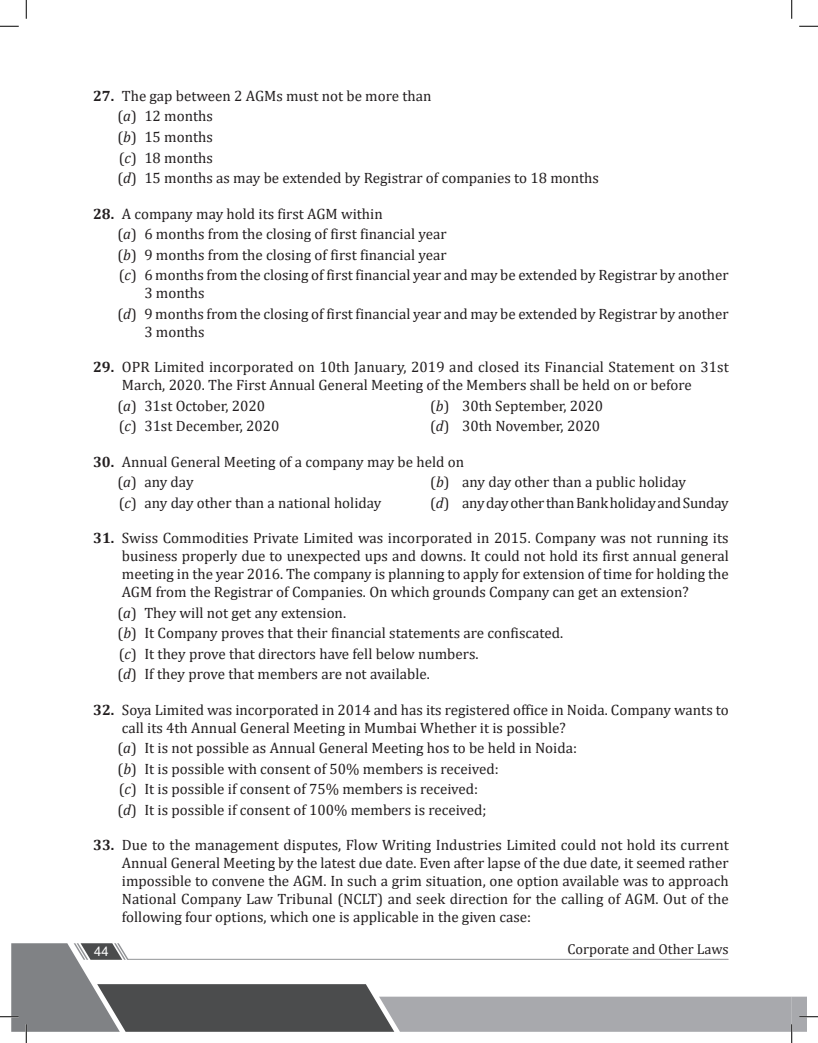
<style>
.page{position:relative;width:818px;height:1043px;background:#fff}
.page>*{position:absolute;margin:0;border:0;box-sizing:border-box;transform-origin:0 0}
.t1{font:15px/20.5px "Cambria";color:#231f20}
.t2{font:14.38px "Cambria";color:#231f20}
.t3{font:13.12px "Arial";color:#fff}
.s1{font-weight:700}
.s2{font-style:italic}
</style>
<div class="page">
<svg style="left:0;top:25px;width:19px;height:2px"></svg>
<svg style="left:799px;top:25px;width:19px;height:2px"></svg>
<svg style="left:25px;top:0;width:2px;height:19px"></svg>
<svg style="left:791px;top:0;width:1px;height:19px"></svg>
<svg style="left:0;top:943px;width:818px;height:99px"></svg>
<p class="t1" style="left:117px;top:85px;width:483px;text-indent:-24px"><span class="s1">27.</span> The gap between 2 AGMs must not be more than<br>(<span class="s2">a</span>) 12 months<br>(<span class="s2">b</span>) 15 months<br>(<span class="s2">c</span>) 18 months<br>(<span class="s2">d</span>) 15 months as may be extended by Registrar of companies to 18 months</p>
<p class="t1" style="left:117px;top:203px;width:612px;text-indent:-24px"><span class="s1">28.</span> A company may hold its first AGM within<br>(<span class="s2">a</span>) 6 months from the closing of first financial year<br>(<span class="s2">b</span>) 9 months from the closing of first financial year<br>(<span class="s2">c</span>) 6 months from the closing of first financial year and may be extended by Registrar by another</p>
<p class="t1" style="left:117px;top:283px;width:612px;text-indent:27px">3 months<br>(<span class="s2">d</span>) 9 months from the closing of first financial year and may be extended by Registrar by another</p>
<p class="t1" style="left:144px;top:321px;width:62px">3 months</p>
<p class="t1" style="left:93px;top:358px;width:637px;line-height:18px;text-align:center"><span class="s1">29.</span> OPR Limited incorporated on 10th January, 2019 and closed its Financial Statement on 31st<br>March, 2020. The First Annual General Meeting of the Members shall be held on or before</p>
<p class="t1" style="left:117px;top:395px;width:149px">(<span class="s2">a</span>) 31st October, 2020</p>
<p class="t1" style="left:430px;top:395px;width:174px">(<span class="s2">b</span>) 30th September, 2020</p>
<p class="t1" style="left:119px;top:416px;width:162px">(<span class="s2">c</span>) 31st December, 2020</p>
<p class="t1" style="left:430px;top:416px;width:171px">(<span class="s2">d</span>) 30th November, 2020</p>
<p class="t1" style="left:117px;top:451px;width:348px;text-indent:-24px"><span class="s1">30.</span> Annual General Meeting of a company may be held on (<span class="s2">a</span>) any day</p>
<p class="t1" style="left:430px;top:472px;width:257px">(<span class="s2">b</span>) any day other than a public holiday</p>
<p class="t1" style="left:119px;top:492px;width:264px">(<span class="s2">c</span>) any day other than a national holiday</p>
<p class="t1" style="left:430px;top:492px;width:300px">(<span class="s2">d</span>) any day other than Bank holiday and Sunday</p>
<p class="t1" style="left:122px;top:529px;width:608px;line-height:18px;text-align:justify;text-indent:-29px"><span class="s1">31.</span> Swiss Commodities Private Limited was incorporated in 2015. Company was not running its business properly due to unexpected ups and downs. It could not hold its first annual general meeting in the year 2016. The company is planning to apply for extension of time for holding the AGM from the Registrar of Companies. On which grounds Company can get an extension?</p>
<p class="t1" style="left:117px;top:602px;width:447px">(<span class="s2">a</span>) They will not get any extension.<br>(<span class="s2">b</span>) It Company proves that their financial statements are confiscated. (<span class="s2">c</span>) It they prove that directors have fell below numbers.<br>(<span class="s2">d</span>) If they prove that members are not available.</p>
<p class="t1" style="left:122px;top:700px;width:608px;line-height:18px;text-indent:-29px"><span class="s1">32.</span> Soya Limited was incorporated in 2014 and has its registered office in Noida. Company wants to call its 4th Annual General Meeting in Mumbai Whether it is possible?</p>
<p class="t1" style="left:117px;top:738px;width:461px">(<span class="s2">a</span>) It is not possible as Annual General Meeting hos to be held in Noida: (<span class="s2">b</span>) It is possible with consent of 50% members is received:<br>(<span class="s2">c</span>) It is possible if consent of 75% members is received:<br>(<span class="s2">d</span>) It is possible if consent of 100% members is received;</p>
<p class="t1" style="left:122px;top:836px;width:608px;line-height:18px;text-align:justify;text-indent:-29px"><span class="s1">33.</span> Due to the management disputes, Flow Writing Industries Limited could not hold its current Annual General Meeting by the latest due date. Even after lapse of the due date, it seemed rather impossible to convene the AGM. In such a grim situation, one option available was to approach National Company Law Tribunal (NCLT) and seek direction for the calling of AGM. Out of the following four options, which one is applicable in the given case:</p>
<p class="t3" style="left:94px;top:942px;width:16px">44</p>
<p class="t2" style="left:567px;top:940px;width:163px">Corporate and Other Laws</p>
</div>
